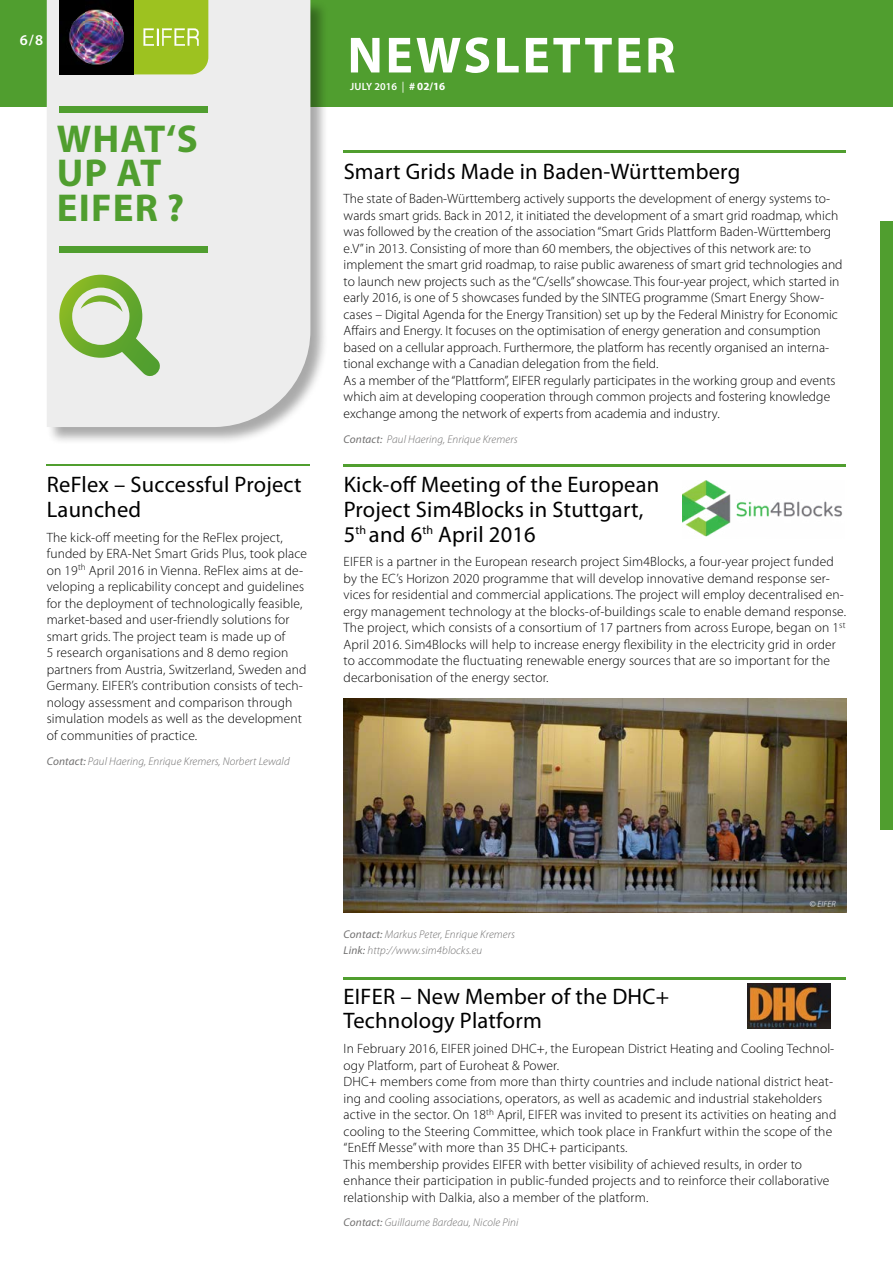
<style>
.page{position:relative;width:893px;height:1263px;background:#fff}
.page>*{position:absolute;margin:0;border:0;box-sizing:border-box;transform-origin:0 0}
.t1{font:700 51.3px "Myriad Pro";letter-spacing:.05em;color:#fff}
.t2{font:700 39px/34.5px "Myriad Pro";letter-spacing:.03em;color:#509e2f}
.t3{font:22.5px/24.8px "Myriad Pro";letter-spacing:.01em;color:#000}
.t4{font:600 15px "Myriad Pro";color:#fff}
.t5{font:300 13.5px/16.5px "Myriad Pro";letter-spacing:.01em;color:#000}
.t6{font:italic 300 11.25px/16.4px "Myriad Pro";letter-spacing:.01em;color:#706f6f}
.t7{font:600 10.5px "Myriad Pro";color:#fff}
.t8{font:italic 300 9px "Myriad Pro";letter-spacing:.01em;color:#fff}
.s1{font-weight:400;font-size:10.95px}
.s2{font-weight:700;font-size:10.95px}
.s3{font-weight:400}
</style>
<div class="page">
<div style="left:0;top:0;width:893px;height:106px;background:#509e2f"></div>
<div style="left:46px;top:0;width:282px;height:445px;background:#000;opacity:.34"></div>
<div style="left:47px;top:0;width:263px;height:427px;background:#ededed"></div>
<div style="left:60px;top:106px;width:148px;height:7px;background:#509e2f"></div>
<div style="left:60px;top:246px;width:148px;height:7px;background:#509e2f"></div>
<svg style="left:59px;top:275px;width:107px;height:107px"></svg>
<div style="left:880px;top:221px;width:13px;height:609px;background:#509e2f"></div>
<hr style="left:344px;top:151px;width:502px;height:2px;background:#509e2f">
<hr style="left:344px;top:464px;width:502px;height:2px;background:#509e2f">
<hr style="left:46px;top:464px;width:264px;height:2px;background:#509e2f">
<img style="left:344px;top:698px;width:502px;height:215px">
<img style="left:682px;top:481px;width:161px;height:56px">
<img style="left:748px;top:984px;width:82px;height:44px">
<hr style="left:344px;top:977px;width:502px;height:2px;background:#509e2f">
<svg style="left:134px;top:0;width:74px;height:74px"></svg>
<img style="left:60px;top:0;width:74px;height:74px">
<p class="t4" style="left:20px;top:31px;width:25px">6/ 8</p>
<h1 class="t1" style="left:347px;top:22px;width:329px">NEWSLETTER</h1>
<p class="t7" style="left:350px;top:79px;width:97px">JULY 2016 <span class="s1">|</span> <span class="s2"># 02/16</span></p>
<h2 class="t2" style="left:57px;top:120px;width:143px">WHAT‘S<br>UP AT<br>EIFER ?</h2>
<h3 class="t3" style="left:47px;top:472px;width:256px">ReFlex – Successful Project<br>Launched</h3>
<p class="t5" style="left:47px;top:529px;width:262px">The kick-off meeting for the ReFlex project, funded by ERA-Net Smart Grids Plus, took place on 19<sup>th</sup> April 2016 in Vienna. ReFlex aims at de&shy;veloping a replicability concept and guidelines for the deployment of technologically feasible, market-based and user-friendly solutions for smart grids. The project team is made up of<br>5 research organisations and 8 demo region partners from Austria, Switzerland, Sweden and Germany. EIFER’s contribution consists of tech&shy;nology assessment and comparison through simulation models as well as the development of communities of practice.</p>
<p class="t6" style="left:47px;top:752px;width:244px"><span class="s3">Contact:</span> Paul Haering, Enrique Kremers, Norbert Lewald</p>
<h3 class="t3" style="left:344px;top:159px;width:398px">Smart Grids Made in Baden-Württemberg</h3>
<p class="t5" style="left:344px;top:190px;width:500px">The state of Baden-Württemberg actively supports the development of energy systems to&shy;wards smart grids. Back in 2012, it initiated the development of a smart grid roadmap, which was followed by the creation of the association “Smart Grids Plattform Baden-Württemberg e.V” in 2013. Consisting of more than 60 members, the objectives of this network are: to implement the smart grid roadmap, to raise public awareness of smart grid technologies and to launch new projects such as the “C/sells” showcase. This four-year project, which started in early 2016, is one of 5 showcases funded by the SINTEG programme (Smart Energy Show&shy;cases – Digital Agenda for the Energy Transition) set up by the Federal Ministry for Economic Affairs and Energy. It focuses on the optimisation of energy generation and consumption based on a cellular approach. Furthermore, the platform has recently organised an interna&shy;tional exchange with a Canadian delegation from the field.<br>As a member of the “Plattform”, EIFER regularly participates in the working group and events which aim at developing cooperation through common projects and fostering knowledge exchange among the network of experts from academia and industry.</p>
<p class="t6" style="left:344px;top:430px;width:175px"><span class="s3">Contact:</span> Paul Haering, Enrique Kremers</p>
<h3 class="t3" style="left:344px;top:472px;width:317px">Kick-off Meeting of the European<br>Project Sim4Blocks in Stuttgart,<br>5<sup>th</sup> and 6<sup>th</sup> April 2016</h3>
<p class="t5" style="left:344px;top:553px;width:504px">EIFER is a partner in the European research project Sim4Blocks, a four-year project funded by the EC’s Horizon 2020 programme that will develop innovative demand response ser&shy;vices for residential and commercial applications. The project will employ decentralised en&shy;ergy management technology at the blocks-of-buildings scale to enable demand response.<br>The project, which consists of a consortium of 17 partners from across Europe, began on 1<sup>st </sup>April 2016. Sim4Blocks will help to increase energy flexibility in the electricity grid in order to accommodate the fluctuating renewable energy sources that are so important for the decarbonisation of the energy sector.</p>
<p class="t6" style="left:344px;top:926px;width:173px"><span class="s3">Contact:</span> Markus Peter, Enrique Kremers<br><span class="s3">Link:</span> http://www.sim4blocks.eu</p>
<h3 class="t3" style="left:344px;top:983px;width:327px">EIFER – New Member of the DHC+<br>Technology Platform</h3>
<p class="t8" style="left:809px;top:899px;width:28px">© EIFER</p>
<p class="t5" style="left:344px;top:1040px;width:494px">In February 2016, EIFER joined DHC+, the European District Heating and Cooling Technol&shy;ogy Platform, part of Euroheat &amp; Power.<br>DHC+ members come from more than thirty countries and include national district heat&shy;ing and cooling associations, operators, as well as academic and industrial stakeholders active in the sector. On 18<sup>th</sup> April, EIFER was invited to present its activities on heating and cooling to the Steering Committee, which took place in Frankfurt within the scope of the “EnEff Messe” with more than 35 DHC+ participants.<br>This membership provides EIFER with better visibility of achieved results, in order to enhance their participation in public-funded projects and to reinforce their collaborative relationship with Dalkia, also a member of the platform.</p>
<p class="t6" style="left:344px;top:1214px;width:176px"><span class="s3">Contact:</span> Guillaume Bardeau, Nicole Pini</p>
</div>
